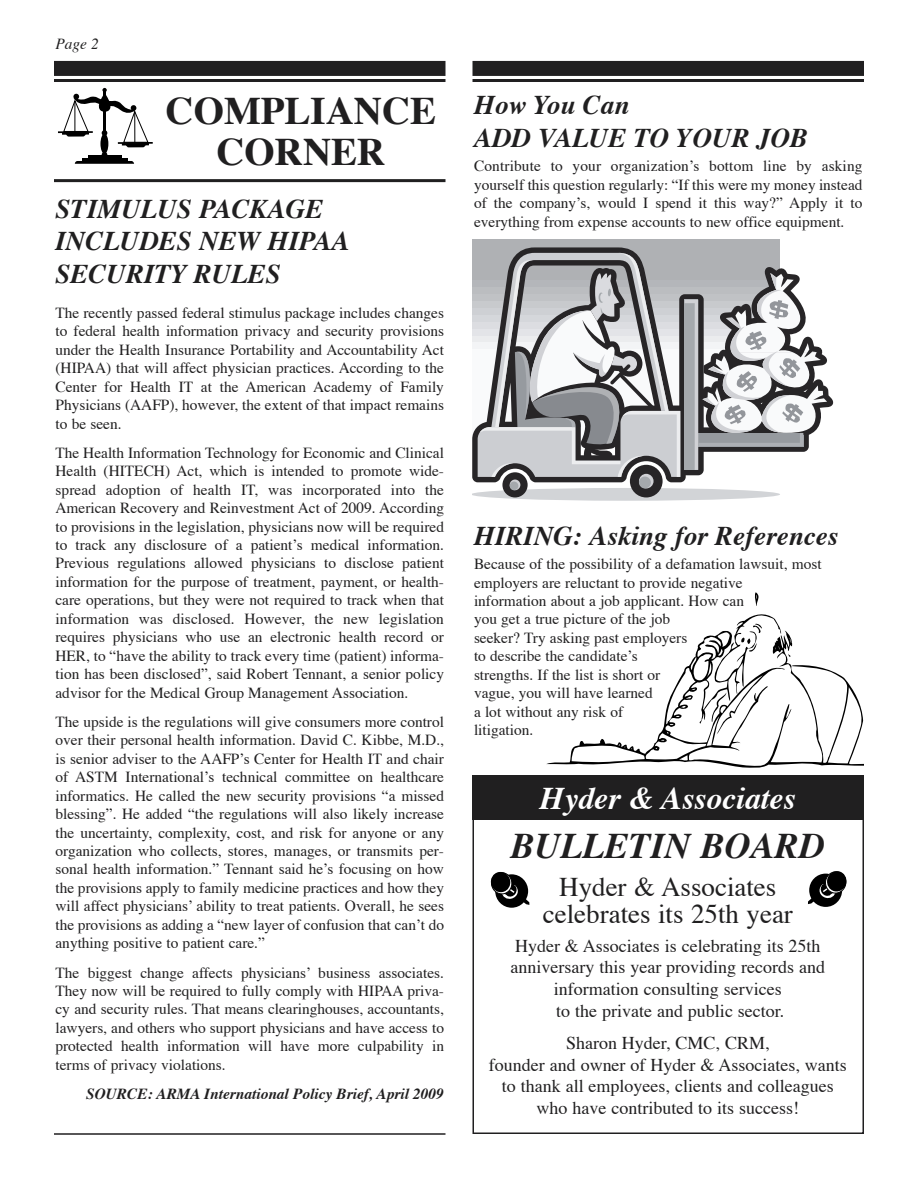
<style>
.page{position:relative;width:918px;height:1188px;background:#fff}
.page>*{position:absolute;margin:0;border:0;box-sizing:border-box;transform-origin:0 0}
.t1{font:700 39px/40.5px "Times";color:#201f20;text-align:center}
.t2{font:italic 700 36px "Times";color:#201f20}
.t3{font:italic 700 31.5px "Times";color:#fff}
.t4{font:italic 700 27px/32.4px "Times";color:#201f20}
.t5{font:27px/27px "Times";color:#201f20;text-align:center}
.t6{font:18px/21.6px "Times";color:#201f20;text-align:center}
.t7{font:15.3px/18.5px "Times";color:#201f20;text-align:justify}
.t8{font:italic 700 15.3px "Times";color:#201f20}
.t9{font:italic 15.3px "Times";color:#201f20}
</style>
<div class="page">
<hr style="left:472px;top:79px;width:392px;height:3px;background:#201f20">
<div style="left:472px;top:61px;width:392px;height:15px;background:#201f20"></div>
<hr style="left:54px;top:79px;width:392px;height:3px;background:#201f20">
<div style="left:54px;top:61px;width:392px;height:15px;background:#201f20"></div>
<hr style="left:54px;top:1133px;width:392px;height:2px;background:#201f20">
<hr style="left:118px;top:142px;width:35px;height:2px;background:#000">
<hr style="left:122px;top:143px;width:27px;height:3px;background:#000">
<hr style="left:58px;top:131px;width:35px;height:2px;background:#000">
<hr style="left:62px;top:132px;width:27px;height:3px;background:#000">
<svg style="left:63px;top:88px;width:85px;height:76px"></svg>
<hr style="left:54px;top:179px;width:392px;height:3px;background:#201f20">
<div style="left:473px;top:239px;width:307px;height:35px;background:#afb1b4"></div>
<svg style="left:472px;top:247px;width:214px;height:235px"></svg>
<svg style="left:472px;top:488px;width:308px;height:13px"></svg>
<div style="left:630px;top:465px;width:33px;height:32px;background:#272527;border-radius:50%"></div>
<div style="left:502px;top:472px;width:26px;height:25px;background:#272527;border-radius:50%"></div>
<svg style="left:510px;top:480px;width:10px;height:10px"></svg>
<svg style="left:639px;top:474px;width:15px;height:14px"></svg>
<div style="left:639px;top:477px;width:12px;height:11px;background:#a5a9ad;border-radius:50%"></div>
<div style="left:510px;top:482px;width:8px;height:8px;background:#a5a9ad;border-radius:50%"></div>
<svg style="left:478px;top:253px;width:356px;height:224px"></svg>
<div style="left:472px;top:775px;width:392px;height:45px;background:#201f20"></div>
<div style="left:472px;top:777px;width:392px;height:357px;border:2px solid #201f20"></div>
<svg style="left:495px;top:874px;width:33px;height:34px"></svg>
<svg style="left:490px;top:872px;width:39px;height:33px"></svg>
<div style="left:809px;top:874px;width:33px;height:33px;background:#000;border-radius:50%"></div>
<svg style="left:808px;top:871px;width:39px;height:33px"></svg>
<svg style="left:755px;top:592px;width:4px;height:14px"></svg>
<svg style="left:546px;top:614px;width:318px;height:154px"></svg>
<svg style="left:741px;top:624px;width:21px;height:28px"></svg>
<svg style="left:775px;top:646px;width:5px;height:3px"></svg>
<svg style="left:828px;top:687px;width:36px;height:76px"></svg>
<svg style="left:572px;top:632px;width:158px;height:131px"></svg>
<p class="t9" style="left:56px;top:38px;width:45px">Page 2</p>
<h1 class="t1" style="left:166px;top:94px;width:272px">COMPLIANCE<br>CORNER</h1>
<h3 class="t4" style="left:56px;top:195px;width:296px">STIMULUS PACKAGE<br>INCLUDES NEW HIPAA<br>SECURITY RULES</h3>
<p class="t7" style="left:56px;top:305px;width:390px">The recently passed federal stimulus package includes changes to federal health information privacy and security provisions under the Health Insurance Portability and Accountability Act (HIPAA) that will affect physician practices. According to the Center for Health IT at the American Academy of Family Physicians (AAFP), however, the extent of that impact remains to be seen.</p>
<p class="t7" style="left:56px;top:445px;width:390px">The Health Information Technology for Economic and Clinical Health (HITECH) Act, which is intended to promote wide&shy;spread adoption of health IT, was incorporated into the American Recovery and Reinvestment Act of 2009. According to provisions in the legislation, physicians now will be required to track any disclosure of a patientís medical information.<br>Previous regulations allowed physicians to disclose patient information for the purpose of treatment, payment, or health&shy;care operations, but they were not required to track when that information was disclosed. However, the new legislation requires physicians who use an electronic health record or HER, to ìhave the ability to track every time (patient) informa&shy;tion has been disclosedî, said Robert Tennant, a senior policy advisor for the Medical Group Management Association.</p>
<p class="t7" style="left:56px;top:714px;width:390px">The upside is the regulations will give consumers more control over their personal health information. David C. Kibbe, M.D., is senior adviser to the AAFPís Center for Health IT and chair of ASTM Internationalís technical committee on healthcare informatics. He called the new security provisions ìa missed blessingî. He added ìthe regulations will also likely increase the uncertainty, complexity, cost, and risk for anyone or any organization who collects, stores, manages, or transmits per&shy;sonal health information.î Tennant said heís focusing on how the provisions apply to family medicine practices and how they will affect physiciansí ability to treat patients. Overall, he sees the provisions as adding a ìnew layer of confusion that canít do anything positive to patient care.î</p>
<p class="t7" style="left:56px;top:964px;width:390px">The biggest change affects physiciansí business associates.<br>They now will be required to fully comply with HIPAA priva&shy;cy and security rules. That means clearinghouses, accountants, lawyers, and others who support physicians and have access to protected health information will have more culpability in terms of privacy violations.</p>
<p class="t8" style="left:86px;top:1088px;width:359px">SOURCE: ARMA International Policy Brief, April 2009</p>
<h3 class="t4" style="left:474px;top:92px;width:336px">How You Can<br>ADD VALUE TO YOUR JOB</h3>
<p class="t7" style="left:474px;top:158px;width:390px">Contribute to your organizationís bottom line by asking yourself this question regularly: ìIf this were my money instead of the companyís, would I spend it this way?î Apply it to everything from expense accounts to new office equipment.</p>
<h3 class="t4" style="left:474px;top:522px;width:366px">HIRING: Asking for References</h3>
<p class="t7" style="left:474px;top:556px;width:349px;text-align:left">Because of the possibility of a defamation lawsuit, most employers are reluctant to provide negative<br>information about a job applicant. How can<br>you get a true picture of the job<br>seeker? Try asking past employers<br>to describe the candidateís<br>strengths. If the list is short or<br>vague, you will have learned<br>a lot without any risk of<br>litigation.</p>
<h3 class="t3" style="left:540px;top:785px;width:257px">Hyder &amp; Associates</h3>
<h2 class="t2" style="left:511px;top:831px;width:315px">BULLETIN BOARD</h2>
<h3 class="t5" style="left:543px;top:876px;width:252px">Hyder &amp; Associates celebrates its 25th year</h3>
<p class="t6" style="left:511px;top:937px;width:316px">Hyder &amp; Associates is celebrating its 25th anniversary this year providing records and information consulting services<br>to the private and public sector.</p>
<p class="t6" style="left:489px;top:1034px;width:359px">Sharon Hyder, CMC, CRM,<br>founder and owner of Hyder &amp; Associates, wants to thank all employees, clients and colleagues who have contributed to its success!</p>
</div>
